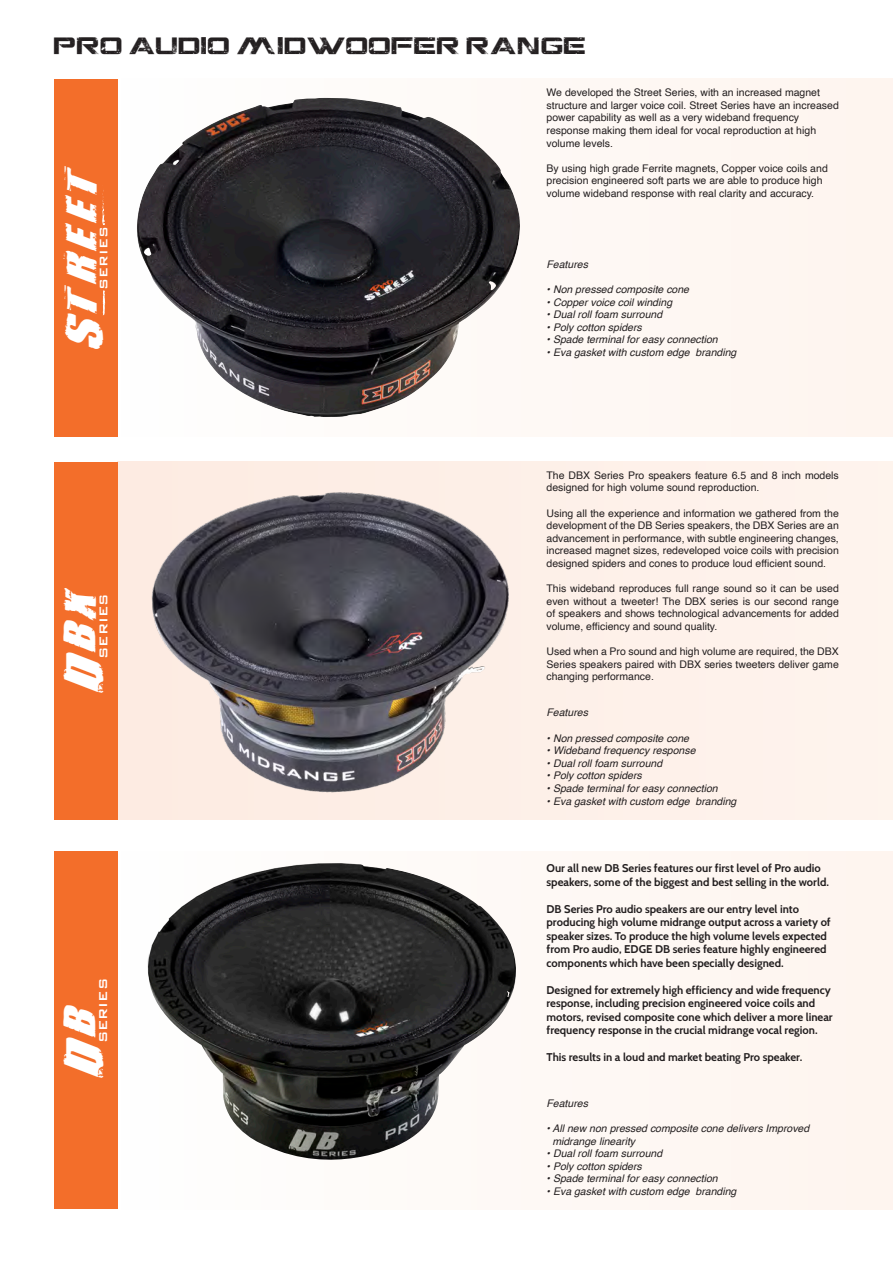
<style>
.page{position:relative;width:893px;height:1263px;background:#fff}
.page>*{position:absolute;margin:0;border:0;box-sizing:border-box;transform-origin:0 0}
.t1{font:39.3px "Revolution";color:#fff}
.t2{font:37.95px "Revolution";color:#fff}
.t3{font:24px "CGF Locust Resistance";color:#231f20}
.t4{font:500 15.15px "Bank Gothic";color:#fff}
.t5{font:500 14.7px "Bank Gothic";color:#fff}
.t6{font:700 11.25px/13.5px "Cabin";color:#231f20}
.t7{font:10.5px/12.6px "Helvetica";color:#231f20}
.t8{font:italic 10.5px "Helvetica";color:#231f20}
</style>
<div class="page">
<div style="left:117px;top:79px;width:776px;height:357px;background:#fef7f3"></div>
<div style="left:117px;top:462px;width:776px;height:357px;background:#fef1ea"></div>
<div style="left:117px;top:851px;width:776px;height:358px;background:#fef7f3"></div>
<div style="left:54px;top:79px;width:63px;height:357px;background:#f36e2a"></div>
<div style="left:54px;top:462px;width:63px;height:357px;background:#f36e2a"></div>
<div style="left:54px;top:851px;width:63px;height:358px;background:#f36e2a"></div>
<svg style="left:103px;top:290px;width:3px;height:26px"></svg>
<svg style="left:102px;top:190px;width:3px;height:35px"></svg>
<img style="left:147px;top:862px;width:369px;height:310px">
<img style="left:151px;top:492px;width:358px;height:301px">
<img style="left:137px;top:98px;width:383px;height:319px">
<p class="t3" style="left:54px;top:36px;width:534px">PRO AUDIO MIDWOOFER RANGE</p>
<h2 class="t2" style="left:63px;top:349px;width:185px;rotate:-90deg">Street</h2>
<h3 class="t5" style="left:92px;top:289px;width:65px;rotate:-90deg">SERIES</h3>
<h1 class="t1" style="left:62px;top:693px;width:108px;rotate:-90deg">Dbx</h1>
<h3 class="t4" style="left:92px;top:659px;width:67px;rotate:-90deg">SERIES</h3>
<h3 class="t4" style="left:92px;top:1043px;width:67px;rotate:-90deg">SERIES</h3>
<h1 class="t1" style="left:62px;top:1078px;width:75px;rotate:-90deg">Db</h1>
<p class="t7" style="left:546px;top:86px;width:294px">We developed the Street Series, with an increased magnet structure and larger voice coil. Street Series have an increased power capability as well as a very wideband frequency response making them ideal for vocal reproduction at high volume levels.</p>
<p class="t7" style="left:546px;top:162px;width:283px">By using high grade Ferrite magnets, Copper voice coils and precision engineered soft parts we are able to produce high volume wideband response with real clarity and accuracy.</p>
<p class="t8" style="left:546px;top:256px;width:43px">Features</p>
<p class="t8" style="left:546px;top:281px;width:144px">• Non pressed composite cone</p>
<p class="t8" style="left:546px;top:294px;width:127px">• Copper voice coil winding</p>
<p class="t8" style="left:546px;top:306px;width:117px">• Dual roll foam surround</p>
<p class="t8" style="left:546px;top:319px;width:97px">• Poly cotton spiders</p>
<p class="t8" style="left:546px;top:331px;width:173px">• Spade terminal for easy connection</p>
<p class="t8" style="left:546px;top:344px;width:191px">• Eva gasket with custom edge branding</p>
<p class="t7" style="left:546px;top:469px;width:294px">The DBX Series Pro speakers feature 6.5 and 8 inch models designed for high volume sound reproduction.</p>
<p class="t7" style="left:546px;top:507px;width:294px;text-align:justify">Using all the experience and information we gathered from the development of the DB Series speakers, the DBX Series are an advancement in performance, with subtle engineering changes, increased magnet sizes, redeveloped voice coils with precision designed spiders and cones to produce loud efficient sound.</p>
<p class="t7" style="left:546px;top:583px;width:294px;text-align:justify">This wideband reproduces full range sound so it can be used even without a tweeter! The DBX series is our second range of speakers and shows technological advancements for added volume, efficiency and sound quality.</p>
<p class="t7" style="left:546px;top:646px;width:294px;text-align:justify">Used when a Pro sound and high volume are required, the DBX Series speakers paired with DBX series tweeters deliver game changing performance.</p>
<p class="t8" style="left:546px;top:704px;width:43px">Features</p>
<p class="t8" style="left:546px;top:730px;width:144px">• Non pressed composite cone</p>
<p class="t8" style="left:546px;top:742px;width:150px">• Wideband frequency response</p>
<p class="t8" style="left:546px;top:755px;width:117px">• Dual roll foam surround</p>
<p class="t8" style="left:546px;top:767px;width:97px">• Poly cotton spiders</p>
<p class="t8" style="left:546px;top:780px;width:173px">• Spade terminal for easy connection</p>
<p class="t8" style="left:546px;top:793px;width:191px">• Eva gasket with custom edge branding</p>
<p class="t6" style="left:546px;top:861px;width:284px">Our all new DB Series features our first level of Pro audio speakers, some of the biggest and best selling in the world.</p>
<p class="t6" style="left:546px;top:902px;width:254px">DB Series Pro audio speakers are our entry level into</p>
<p class="t6" style="left:546px;top:915px;width:286px">producing high volume midrange output across a variety of speaker sizes. To produce the high volume levels expected from Pro audio, EDGE DB series feature highly engineered</p>
<p class="t6" style="left:546px;top:956px;width:239px">components which have been specially designed.</p>
<p class="t6" style="left:546px;top:983px;width:288px">Designed for extremely high efficiency and wide frequency response, including precision engineered voice coils and motors, revised composite cone which deliver a more linear frequency response in the crucial midrange vocal region.</p>
<p class="t6" style="left:546px;top:1050px;width:257px">This results in a loud and market beating Pro speaker.</p>
<p class="t8" style="left:546px;top:1095px;width:43px">Features</p>
<p class="t8" style="left:546px;top:1120px;width:264px">• All new non pressed composite cone delivers Improved</p>
<p class="t8" style="left:552px;top:1133px;width:84px">midrange linearity</p>
<p class="t8" style="left:546px;top:1145px;width:117px">• Dual roll foam surround</p>
<p class="t8" style="left:546px;top:1158px;width:97px">• Poly cotton spiders</p>
<p class="t8" style="left:546px;top:1170px;width:173px">• Spade terminal for easy connection</p>
<p class="t8" style="left:546px;top:1183px;width:191px">• Eva gasket with custom edge branding</p>
</div>
